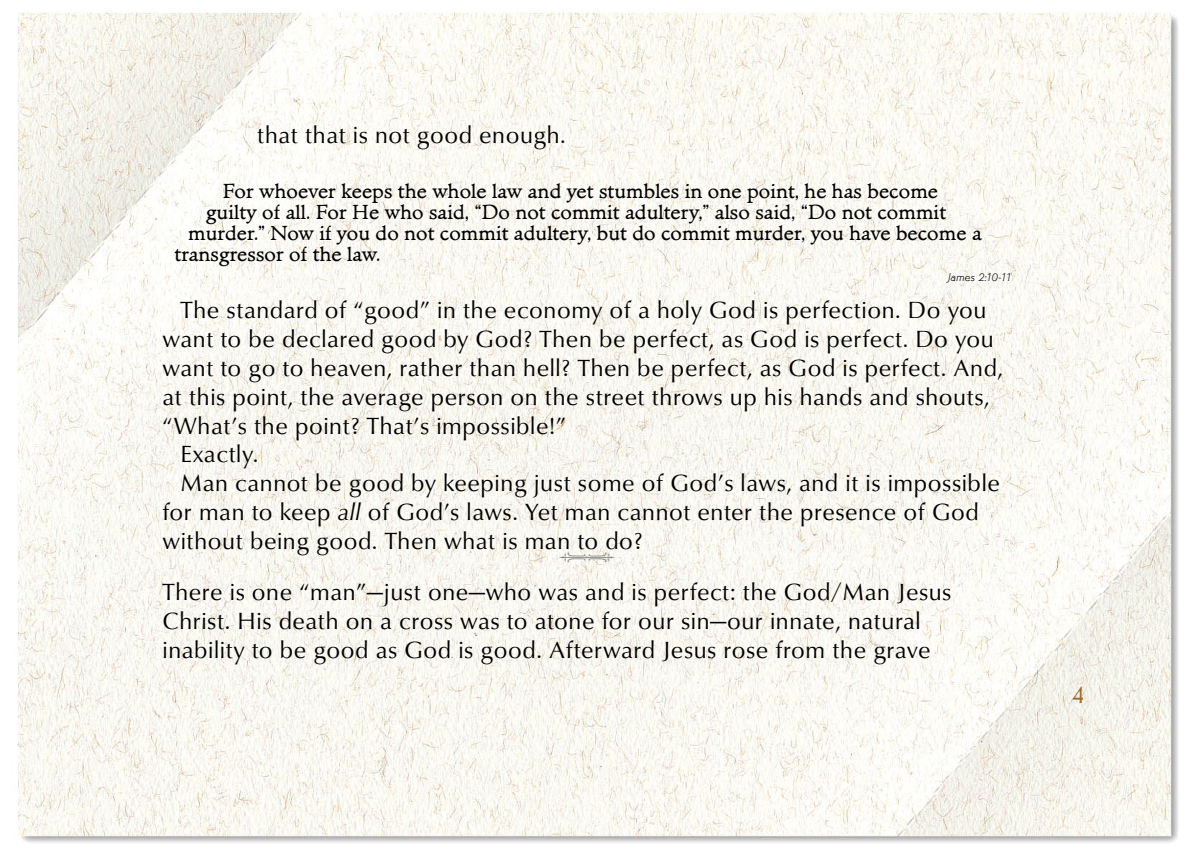
<style>
.page{position:relative;width:1188px;height:864px;background:#fff}
.page>*{position:absolute;margin:0;border:0;box-sizing:border-box;transform-origin:0 0}
.t1{font:24px/28.8px "URW Classico T";letter-spacing:.025em;color:#000}
.t2{font:21px "Minister T";letter-spacing:.005em;color:#000}
.t3{font:12px "Martin Got URWT Ligh Ital";color:#000}
.s1{font-style:italic}
</style>
<div class="page">
<img style="left:17px;top:12px;width:1161px;height:831px">
<svg style="left:1073px;top:687px;width:10px;height:16px"></svg>
<svg style="left:559px;top:552px;width:56px;height:10px"></svg>
<p class="t1" style="left:257px;top:121px;width:310px">that that is not good enough.</p>
<p class="t2" style="left:223px;top:179px;width:717px">For whoever keeps the whole law and yet stumbles in one point, he has become</p>
<p class="t2" style="left:206px;top:200px;width:741px">guilty of all. For He who said, “Do not commit adultery,” also said, “Do not commit</p>
<p class="t2" style="left:188px;top:221px;width:795px">murder.” Now if you do not commit adultery, but do commit murder, you have become a</p>
<p class="t2" style="left:174px;top:242px;width:207px">transgressor of the law.</p>
<p class="t3" style="left:948px;top:270px;width:65px">James 2:10-11</p>
<p class="t1" style="left:180px;top:296px;width:807px">The standard of “good” in the economy of a holy God is perfection. Do you</p>
<p class="t1" style="left:162px;top:325px;width:833px">want to be declared good by God? Then be perfect, as God is perfect. Do you</p>
<p class="t1" style="left:162px;top:354px;width:842px">want to go to heaven, rather than hell? Then be perfect, as God is perfect. And,</p>
<p class="t1" style="left:162px;top:382px;width:829px">at this point, the average person on the street throws up his hands and shouts,</p>
<p class="t1" style="left:162px;top:411px;width:405px">“What’s the point? That’s impossible!”</p>
<p class="t1" style="left:180px;top:440px;width:79px">Exactly.</p>
<p class="t1" style="left:180px;top:469px;width:821px">Man cannot be good by keeping just some of God’s laws, and it is impossible</p>
<p class="t1" style="left:162px;top:498px;width:818px">for man to keep <span class="s1">all</span> of God’s laws. Yet man cannot enter the presence of God</p>
<p class="t1" style="left:162px;top:526px;width:482px">without being good. Then what is man to do?</p>
<p class="t1" style="left:162px;top:578px;width:790px">There is one “man”—just one—who was and is perfect: the God/Man Jesus<br>Christ. His death on a cross was to atone for our sin—our innate, natural inability to be good as God is good. Afterward Jesus rose from the grave</p>
</div>
